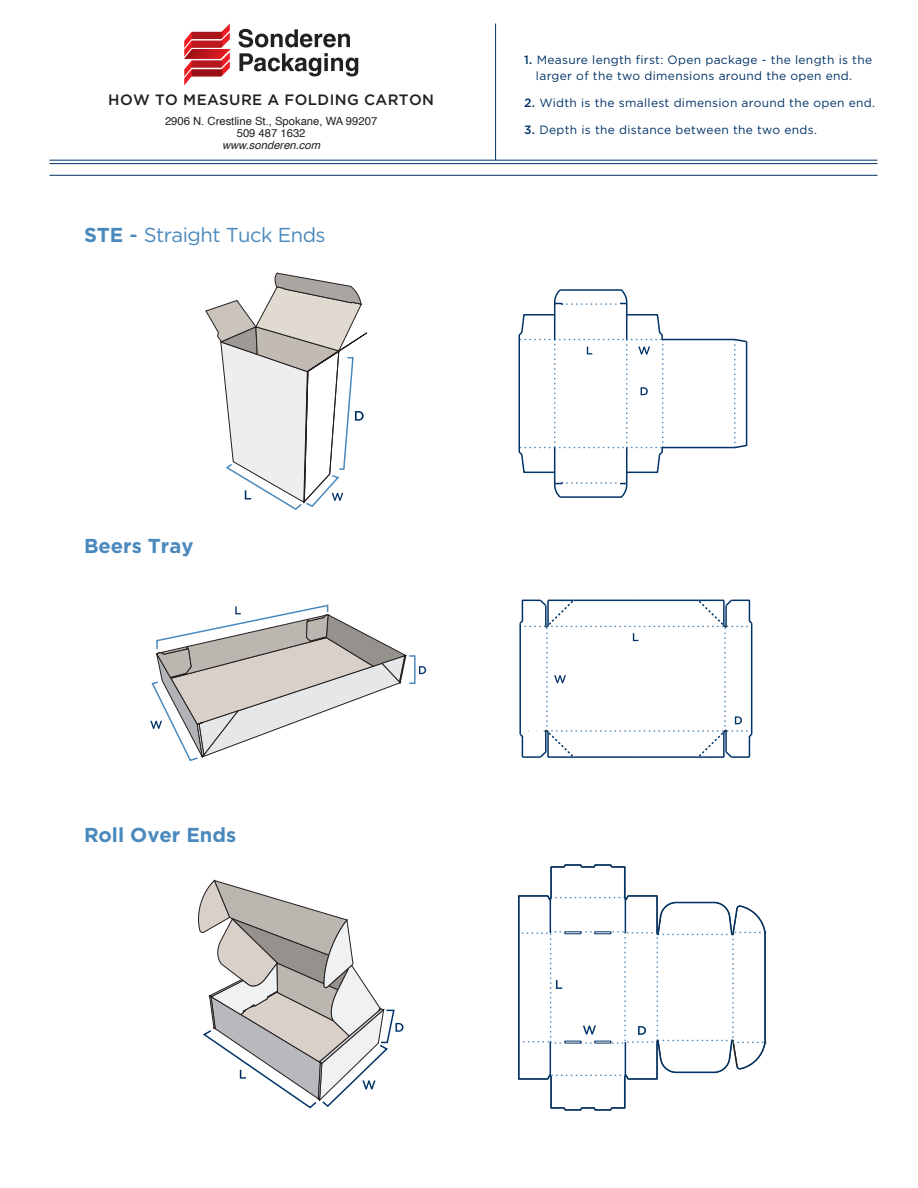
<style>
.page{position:relative;width:918px;height:1188px;background:#fff}
.page>*{position:absolute;margin:0;border:0;box-sizing:border-box;transform-origin:0 0}
.t1{font:700 20.25px "Gotham";color:#4a89be}
.t2{font:20.25px "Gotham";letter-spacing:-.025em;color:#4a89be}
.t3{font:500 15px "Gotham";letter-spacing:.025em;color:#231f20}
.t4{font:12px/16.5px "Gotham";letter-spacing:.025em;color:#003367}
.t5{font:11.25px/12px "Helvetica";color:#231f20;text-align:center}
.t6{font:italic 11.25px "Helvetica";color:#231f20}
.s1{font-weight:700}
.s2{font-weight:500}
</style>
<div class="page">
<hr style="left:50px;top:175px;width:828px;height:1px;background:#003367">
<hr style="left:50px;top:163px;width:828px;height:1px;background:#003367">
<hr style="left:50px;top:160px;width:828px;height:1px;background:#003367">
<hr style="left:662px;top:339px;width:73px;height:1px;background:#003367">
<hr style="left:662px;top:447px;width:73px;height:1px;background:#003367">
<svg style="left:733px;top:338px;width:15px;height:111px"></svg>
<svg style="left:553px;top:480px;width:75px;height:18px"></svg>
<hr style="left:626px;top:448px;width:1px;height:36px;background:#003367">
<hr style="left:554px;top:448px;width:1px;height:36px;background:#003367">
<svg style="left:518px;top:289px;width:146px;height:185px"></svg>
<svg style="left:205px;top:272px;width:163px;height:238px"></svg>
<svg style="left:519px;top:599px;width:234px;height:159px"></svg>
<svg style="left:419px;top:666px;width:7px;height:8px"></svg>
<div style="left:408px;top:655px;width:8px;height:29px;border:2px solid #4a89be"></div>
<svg style="left:150px;top:604px;width:256px;height:158px"></svg>
<svg style="left:518px;top:864px;width:249px;height:247px"></svg>
<svg style="left:198px;top:879px;width:205px;height:230px"></svg>
<hr style="left:495px;top:24px;width:1px;height:136px;background:#003367">
<svg style="left:184px;top:24px;width:47px;height:61px"></svg>
<svg style="left:239px;top:29px;width:119px;height:47px"></svg>
<p class="t3" style="left:108px;top:90px;width:327px">HOW TO MEASURE A FOLDING CARTON</p>
<p class="t5" style="left:165px;top:116px;width:214px">2906 N. Crestline St., Spokane, WA 99207<br>509 487 1632</p>
<p class="t6" style="left:222px;top:137px;width:100px">www.sonderen.com</p>
<h1 class="t2" style="left:84px;top:224px;width:243px"><span class="s1">STE</span> <span class="s2">-</span> Straight Tuck Ends</h1>
<p class="t4" style="left:536px;top:51px;width:338px;text-indent:-12px"><span class="s2">1.</span> Measure length first: Open package - the length is the larger of the two dimensions around the open end.</p>
<p class="t4" style="left:524px;top:95px;width:352px"><span class="s2">2.</span> Width is the smallest dimension around the open end.</p>
<p class="t4" style="left:524px;top:122px;width:294px"><span class="s2">3.</span> Depth is the distance between the two ends.</p>
<h1 class="t1" style="left:84px;top:532px;width:111px">Beers Tray</h1>
<h1 class="t1" style="left:84px;top:821px;width:154px">Roll Over Ends</h1>
</div>
